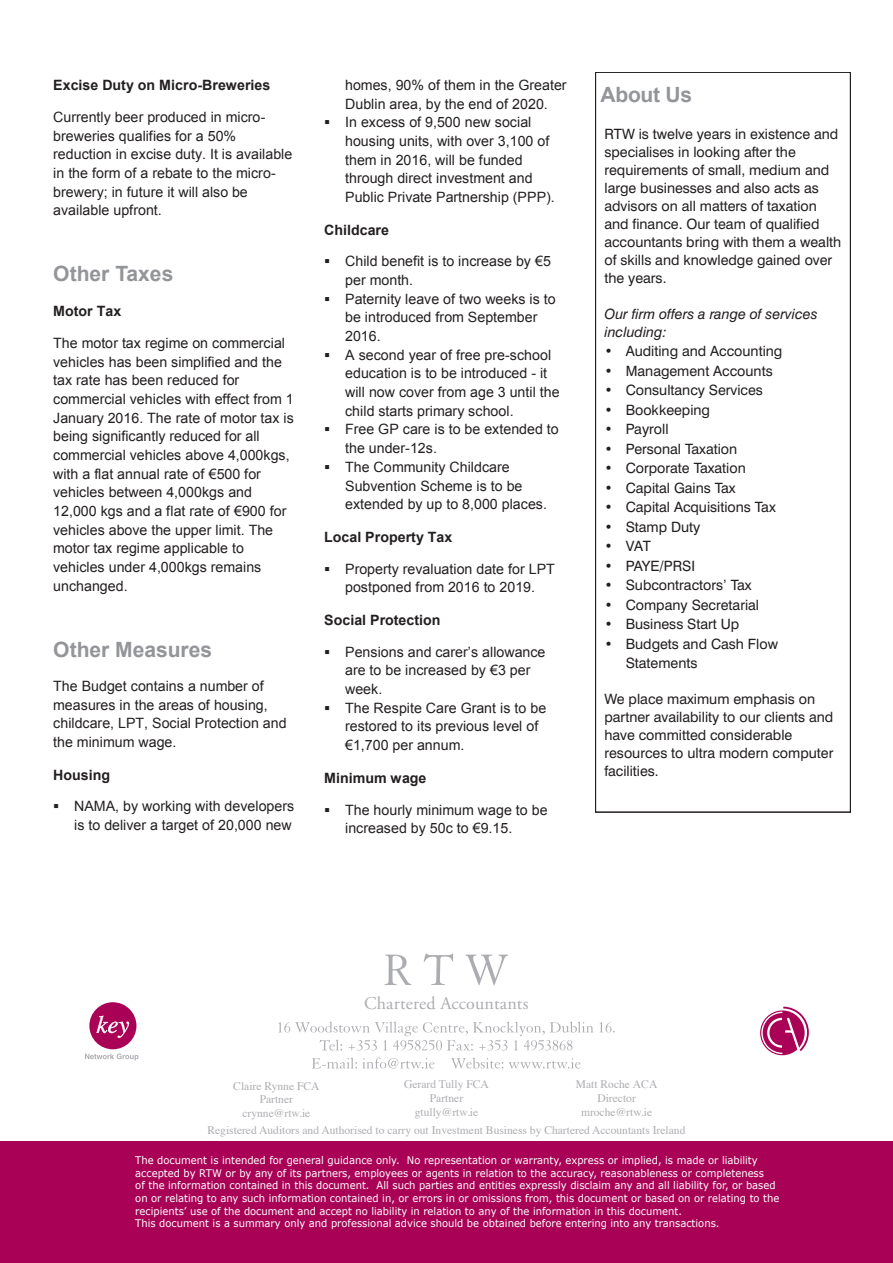
<style>
.page{position:relative;width:893px;height:1263px;background:#fff}
.page>*{position:absolute;margin:0;border:0;box-sizing:border-box;transform-origin:0 0}
.t1{font:700 21px "Arial";color:#939598}
.t2{font:18px "Adobe Garamond Pro";letter-spacing:.01em;color:#acadb1}
.t3{font:14.25px/18.8px "Arial";color:#231f20}
.t4{font:14.25px/18px "Swiss 721 BT";color:#231f20}
.t5{font:700 14.25px "Arial";color:#231f20}
.t6{font:italic 14.25px/18px "Swiss 721 BT";color:#231f20}
.t7{font:11.55px/13.5px "Times";color:#acadb1;text-align:center}
.t8{font:10.5px/12.6px "Verdana";color:#fff;scale:.95 1}
</style>
<div class="page">
<svg style="left:599px;top:1022px;width:16px;height:10px"></svg>
<svg style="left:278px;top:1021px;width:315px;height:29px"></svg>
<svg style="left:312px;top:1057px;width:123px;height:11px"></svg>
<svg style="left:451px;top:1057px;width:52px;height:11px"></svg>
<svg style="left:509px;top:1058px;width:72px;height:10px"></svg>
<div style="left:89px;top:1002px;width:47px;height:47px;background:#a90156;border-radius:50%"></div>
<svg style="left:96px;top:1016px;width:33px;height:22px"></svg>
<svg style="left:85px;top:1053px;width:53px;height:7px"></svg>
<svg style="left:761px;top:1007px;width:48px;height:47px"></svg>
<div style="left:0;top:1142px;width:893px;height:121px;background:#a90156"></div>
<svg style="left:385px;top:955px;width:26px;height:30px"></svg>
<svg style="left:424px;top:953px;width:29px;height:32px"></svg>
<svg style="left:466px;top:955px;width:42px;height:30px"></svg>
<div style="left:595px;top:72px;width:255px;height:740px;border:2px solid #231f20"></div>
<p class="t5" style="left:53px;top:76px;width:219px">Excise Duty on Micro-Breweries</p>
<p class="t3" style="left:53px;top:108px;width:241px">Currently beer produced in micro&shy;breweries qualifies for a 50% reduction in excise duty. It is available in the form of a rebate to the micro&shy;brewery; in future it will also be available upfront.</p>
<p class="t1" style="left:53px;top:260px;width:122px">Other Taxes</p>
<p class="t5" style="left:53px;top:302px;width:70px">Motor Tax</p>
<p class="t3" style="left:53px;top:334px;width:242px">The motor tax regime on commercial vehicles has been simplified and the tax rate has been reduced for commercial vehicles with effect from 1<br>January 2016. The rate of motor tax is being significantly reduced for all commercial vehicles above 4,000kgs, with a flat annual rate of €500 for vehicles between 4,000kgs and<br>12,000 kgs and a flat rate of €900 for vehicles above the upper limit. The motor tax regime applicable to vehicles under 4,000kgs remains unchanged.</p>
<p class="t1" style="left:53px;top:636px;width:160px">Other Measures</p>
<p class="t3" style="left:53px;top:677px;width:235px">The Budget contains a number of measures in the areas of housing, childcare, LPT, Social Protection and the minimum wage.</p>
<p class="t5" style="left:53px;top:765px;width:58px">Housing</p>
<p class="t3" style="left:53px;top:797px;width:242px;text-align:right">▪ NAMA, by working with developers is to deliver a target of 20,000 new</p>
<p class="t3" style="left:345px;top:76px;width:223px">homes, 90% of them in the Greater<br>Dublin area, by the end of 2020.</p>
<p class="t3" style="left:345px;top:113px;width:211px;text-indent:-21px">▪ In excess of 9,500 new social housing units, with over 3,100 of them in 2016, will be funded through direct investment and<br>Public Private Partnership (PPP).</p>
<p class="t5" style="left:324px;top:220px;width:66px">Childcare</p>
<p class="t3" style="left:345px;top:252px;width:207px;text-indent:-21px">▪ Child benefit is to increase by €5 per month.</p>
<p class="t3" style="left:345px;top:290px;width:212px;text-indent:-21px">▪ Paternity leave of two weeks is to be introduced from September<br>2016.</p>
<p class="t3" style="left:345px;top:346px;width:216px;text-indent:-21px">▪ A second year of free pre-school education is to be introduced - it will now cover from age 3 until the child starts primary school.</p>
<p class="t3" style="left:345px;top:420px;width:215px;text-indent:-21px">▪ Free GP care is to be extended to the under-12s.</p>
<p class="t3" style="left:345px;top:458px;width:203px;text-indent:-21px">▪ The Community Childcare<br>Subvention Scheme is to be extended by up to 8,000 places.</p>
<p class="t5" style="left:324px;top:527px;width:130px">Local Property Tax</p>
<p class="t3" style="left:324px;top:559px;width:232px;text-align:center">▪ Property revaluation date for LPT postponed from 2016 to 2019.</p>
<p class="t5" style="left:324px;top:610px;width:118px">Social Protection</p>
<p class="t3" style="left:345px;top:642px;width:202px;text-indent:-21px">▪ Pensions and carer’s allowance are to be increased by €3 per week.</p>
<p class="t3" style="left:345px;top:699px;width:203px;text-indent:-21px">▪ The Respite Care Grant is to be restored to its previous level of €1,700 per annum.</p>
<p class="t5" style="left:324px;top:768px;width:104px">Minimum wage</p>
<p class="t3" style="left:345px;top:800px;width:204px;text-indent:-21px">▪ The hourly minimum wage to be increased by 50c to €9.15.</p>
<p class="t1" style="left:600px;top:80px;width:93px">About Us</p>
<p class="t4" style="left:604px;top:125px;width:238px">RTW is twelve years in existence and specialises in looking after the requirements of small, medium and large businesses and also acts as advisors on all matters of taxation and finance. Our team of qualified accountants bring with them a wealth of skills and knowledge gained over the years.</p>
<p class="t6" style="left:604px;top:305px;width:215px">Our firm offers a range of services including:</p>
<p class="t4" style="left:604px;top:342px;width:179px">• Auditing and Accounting</p>
<p class="t4" style="left:604px;top:362px;width:170px">• Management Accounts</p>
<p class="t4" style="left:604px;top:381px;width:160px">• Consultancy Services</p>
<p class="t4" style="left:604px;top:401px;width:107px">• Bookkeeping</p>
<p class="t4" style="left:604px;top:420px;width:66px">• Payroll</p>
<p class="t4" style="left:604px;top:440px;width:134px">• Personal Taxation</p>
<p class="t4" style="left:604px;top:459px;width:143px">• Corporate Taxation</p>
<p class="t4" style="left:604px;top:479px;width:133px">• Capital Gains Tax</p>
<p class="t4" style="left:604px;top:498px;width:173px">• Capital Acquisitions Tax</p>
<p class="t4" style="left:604px;top:518px;width:98px">• Stamp Duty</p>
<p class="t4" style="left:604px;top:537px;width:48px">• VAT</p>
<p class="t4" style="left:604px;top:557px;width:92px">• PAYE/PRSI</p>
<p class="t4" style="left:604px;top:576px;width:149px">• Subcontractors’ Tax</p>
<p class="t4" style="left:604px;top:596px;width:156px">• Company Secretarial</p>
<p class="t4" style="left:604px;top:615px;width:136px">• Business Start Up</p>
<p class="t4" style="left:626px;top:634px;width:154px;line-height:19.5px;text-indent:-21px">• Budgets and Cash Flow<br>Statements</p>
<p class="t4" style="left:604px;top:690px;width:230px">We place maximum emphasis on partner availability to our clients and have committed considerable resources to ultra modern computer facilities.</p>
<p class="t2" style="left:364px;top:992px;width:166px">Chartered Accountants</p>
<p class="t7" style="left:233px;top:1078px;width:88px">Claire Rynne FCA<br>Partner crynne@rtw.ie</p>
<p class="t7" style="left:404px;top:1076px;width:86px">Gerard Tully FCA<br>Partner gtully@rtw.ie</p>
<p class="t7" style="left:576px;top:1076px;width:83px">Matt Roche ACA<br>Director mroche@rtw.ie</p>
<p class="t8" style="left:135px;top:1153px;width:679px">The document is intended for general guidance only. No representation or warranty, express or implied, is made or liability accepted by RTW or by any of its partners, employees or agents in relation to the accuracy, reasonableness or completeness<br>of the information contained in this document. All such parties and entities expressly disclaim any and all liability for, or based on or relating to any such information contained in, or errors in or omissions from, this document or based on or relating to the recipients’ use of the document and accept no liability in relation to any of the information in this document.<br>This document is a summary only and professional advice should be obtained before entering into any transactions.</p>
<p class="t7" style="left:207px;top:1122px;width:479px">Registered Auditors and Authorised to carry out Investment Business by Chartered Accountants Ireland</p>
</div>
